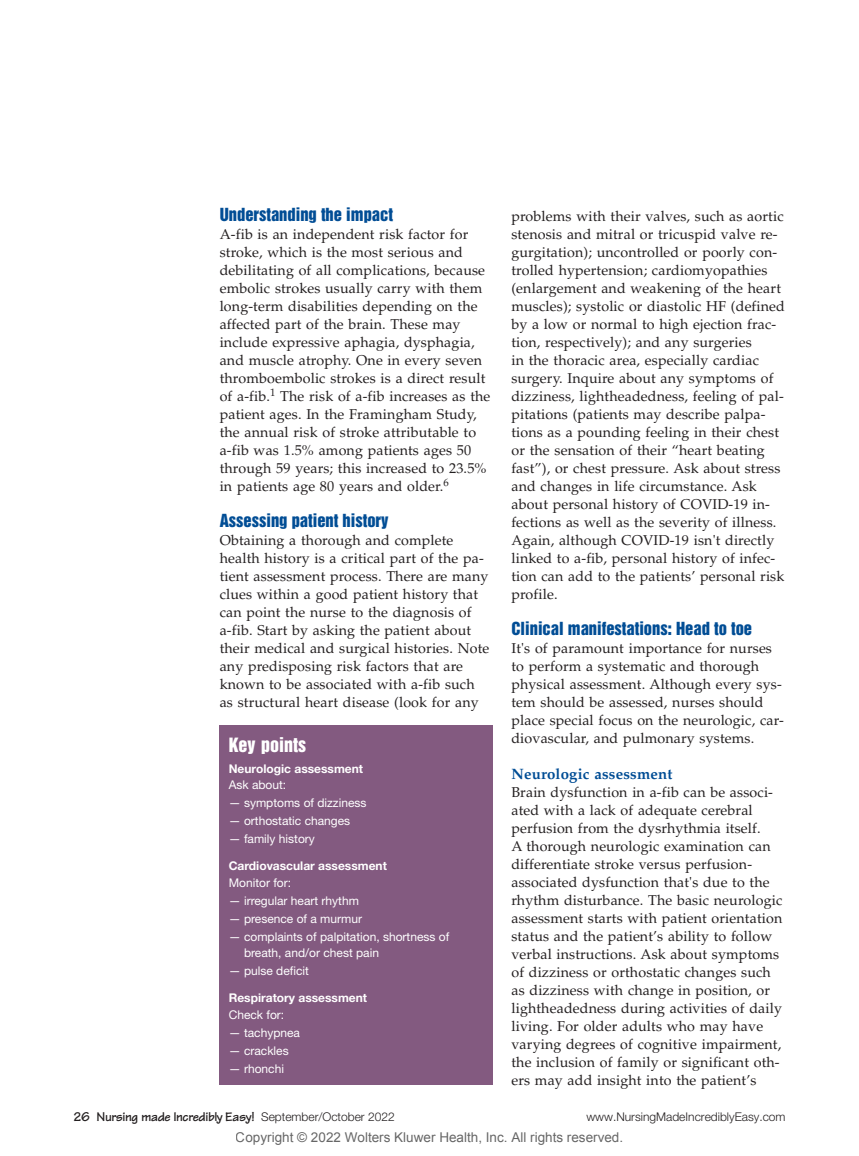
<style>
.page{position:relative;width:859px;height:1156px;background:#fff}
.page>*{position:absolute;margin:0;border:0;box-sizing:border-box;transform-origin:0 0}
.t1{font:18px "Helvetica Inserat Cyr Upright";color:#fff}
.t2{font:16.5px "Helvetica Inserat Cyr Upright";color:#014d95}
.t3{font:700 15px "Palatino";letter-spacing:.01em;color:#014d95}
.t4{font:14.25px/18px "Palatino";letter-spacing:.01em;color:#231f20}
.t5{font:13.5px "Arial";color:rgb(0 0 0/.6)}
.t6{font:700 13.5px "Tekton";letter-spacing:-.03em;color:#231f20}
.t7{font:12px/16.5px "Helvetica Neue";color:#fff}
.t8{font:700 12px "Helvetica Neue";color:#fff}
.t9{font:300 12px "Helvetica Neue";color:#231f20}
.s1{font-family:"Helvetica Neue";font-weight:300;font-size:12px}
</style>
<div class="page">
<div style="left:220px;top:725px;width:273px;height:360px;background:#835a80"></div>
<p class="t2" style="left:220px;top:207px;width:175px">Understanding the impact</p>
<p class="t4" style="left:220px;top:227px;width:272px">A-fib is an independent risk factor for stroke, which is the most serious and debilitating of all complications, because embolic strokes usually carry with them long-term disabilities depending on the affected part of the brain. These may include expressive aphagia, dysphagia, and muscle atrophy. One in every seven thromboembolic strokes is a direct result of a-fib.<sup>1</sup> The risk of a-fib increases as the patient ages. In the Framingham Study, the annual risk of stroke attributable to a-fib was 1.5% among patients ages 50 through 59 years; this increased to 23.5% in patients age 80 years and older.<sup>6</sup></p>
<p class="t2" style="left:220px;top:513px;width:170px">Assessing patient history</p>
<p class="t4" style="left:220px;top:533px;width:271px">Obtaining a thorough and complete health history is a critical part of the pa&shy;tient assessment process. There are many clues within a good patient history that can point the nurse to the diagnosis of a-fib. Start by asking the patient about their medical and surgical histories. Note any predisposing risk factors that are known to be associated with a-fib such as structural heart disease (look for any</p>
<p class="t1" style="left:229px;top:737px;width:79px">Key points</p>
<p class="t8" style="left:229px;top:764px;width:136px">Neurologic assessment</p>
<p class="t7" style="left:229px;top:778px;width:59px">Ask about:</p>
<p class="t7" style="left:229px;top:796px;width:139px">— symptoms of dizziness</p>
<p class="t7" style="left:229px;top:814px;width:123px">— orthostatic changes</p>
<p class="t7" style="left:229px;top:832px;width:88px">— family history</p>
<p class="t8" style="left:229px;top:862px;width:160px">Cardiovascular assessment</p>
<p class="t7" style="left:229px;top:875px;width:64px">Monitor for:</p>
<p class="t7" style="left:229px;top:893px;width:132px">— irregular heart rhythm</p>
<p class="t7" style="left:229px;top:911px;width:135px">— presence of a murmur</p>
<p class="t7" style="left:244px;top:929px;width:207px;text-indent:-15px">— complaints of palpitation, shortness of breath, and/or chest pain</p>
<p class="t7" style="left:229px;top:964px;width:82px">— pulse deficit</p>
<p class="t8" style="left:229px;top:994px;width:140px">Respiratory assessment</p>
<p class="t7" style="left:229px;top:1007px;width:57px">Check for:</p>
<p class="t7" style="left:229px;top:1025px;width:73px">— tachypnea</p>
<p class="t7" style="left:229px;top:1043px;width:61px">— crackles</p>
<p class="t7" style="left:229px;top:1061px;width:57px">— rhonchi</p>
<p class="t4" style="left:511px;top:209px;width:275px">problems with their valves, such as aortic stenosis and mitral or tricuspid valve re&shy;gurgitation); uncontrolled or poorly con&shy;trolled hypertension; cardiomyopathies (enlargement and weakening of the heart muscles); systolic or diastolic HF (defined by a low or normal to high ejection frac&shy;tion, respectively); and any surgeries<br>in the thoracic area, especially cardiac surgery. Inquire about any symptoms of dizziness, lightheadedness, feeling of pal&shy;pitations (patients may describe palpa&shy;tions as a pounding feeling in their chest or the sensation of their “heart beating fast”), or chest pressure. Ask about stress and changes in life circumstance. Ask about personal history of COVID-19 in&shy;fections as well as the severity of illness.<br>Again, although COVID-19 isn't directly linked to a-fib, personal history of infec&shy;tion can add to the patients’ personal risk profile.</p>
<p class="t2" style="left:511px;top:621px;width:242px">Clinical manifestations: Head to toe</p>
<p class="t4" style="left:511px;top:641px;width:274px">It's of paramount importance for nurses to perform a systematic and thorough physical assessment. Although every sys&shy;tem should be assessed, nurses should place special focus on the neurologic, car&shy;diovascular, and pulmonary systems.</p>
<p class="t3" style="left:511px;top:768px;width:162px">Neurologic assessment</p>
<p class="t4" style="left:511px;top:785px;width:272px">Brain dysfunction in a-fib can be associ&shy;ated with a lack of adequate cerebral perfusion from the dysrhythmia itself.<br>A thorough neurologic examination can differentiate stroke versus perfusion&shy;associated dysfunction that's due to the rhythm disturbance. The basic neurologic assessment starts with patient orientation status and the patient’s ability to follow verbal instructions. Ask about symptoms of dizziness or orthostatic changes such as dizziness with change in position, or lightheadedness during activities of daily living. For older adults who may have varying degrees of cognitive impairment, the inclusion of family or significant oth&shy;ers may add insight into the patient’s</p>
<p class="t6" style="left:74px;top:1112px;width:322px">26 Nursing made Incredibly Easy! <span class="s1">September/October 2022</span></p>
<p class="t9" style="left:586px;top:1112px;width:201px">www.NursingMadeIncrediblyEasy.com</p>
<p class="t5" style="left:236px;top:1128px;width:389px">Copyright © 2022 Wolters Kluwer Health, Inc. All rights reserved.</p>
</div>
